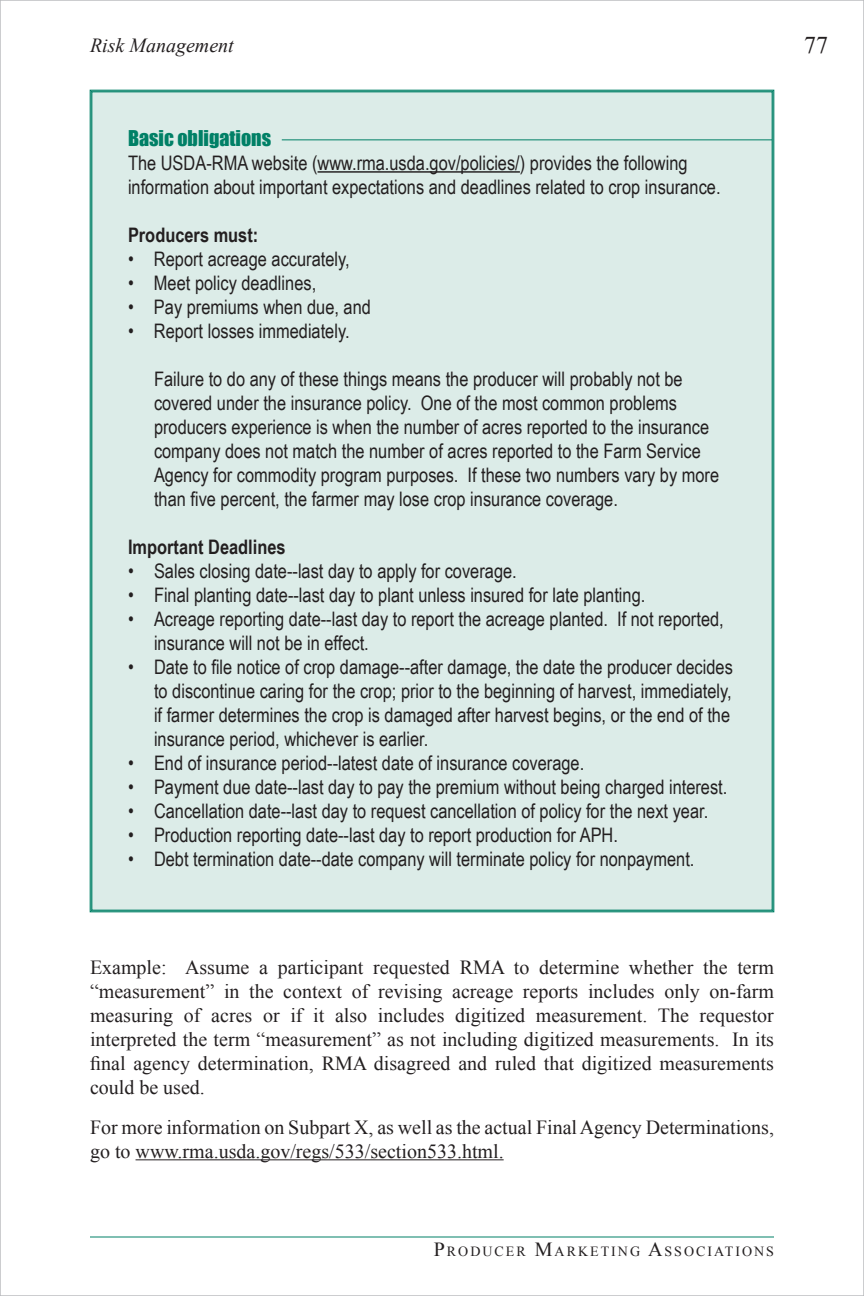
<style>
.page{position:relative;width:864px;height:1296px;background:#fff}
.page>*{position:absolute;margin:0;border:0;box-sizing:border-box;transform-origin:0 0}
.t1{font:24px "Times New Roman";color:#231f20}
.t2{font:20px/24px "Arial Narrow";color:#231f20}
.t3{font:20px/24px "Times New Roman";color:#231f20;text-align:justify}
.t4{font:700 20px "Arial Narrow";color:#231f20}
.t5{font:20px "Impact";color:#008066}
.t6{font:italic 20px "Times New Roman";color:#231f20}
.t7{font:14px "Times New Roman";letter-spacing:.145em;color:#231f20}
.s1{font-size:20px}
</style>
<div class="page">
<hr style="left:90px;top:1236px;width:684px;height:2px;background:#008066">
<div style="left:90px;top:90px;width:684px;height:822px;background:#dcece8"></div>
<hr style="left:318px;top:171px;width:202px;height:2px;background:#231f20">
<hr style="left:282px;top:139px;width:490px;height:1px;background:#008066">
<hr style="left:136px;top:1159px;width:368px;height:1px;background:#231f20">
<p class="t6" style="left:90px;top:32px;width:145px">Risk Management</p>
<p class="t1" style="left:804px;top:28px;width:25px">77</p>
<p class="t5" style="left:128px;top:122px;width:145px">Basic obligations</p>
<p class="t2" style="left:128px;top:150px;width:594px">The USDA-RMA website (www.rma.usda.gov/policies/) provides the following information about important expectations and deadlines related to crop insurance.</p>
<p class="t4" style="left:128px;top:220px;width:132px">Producers must:</p>
<p class="t2" style="left:128px;top:246px;width:223px">• Report acreage accurately,</p>
<p class="t2" style="left:128px;top:270px;width:190px">• Meet policy deadlines,</p>
<p class="t2" style="left:128px;top:294px;width:244px">• Pay premiums when due, and</p>
<p class="t2" style="left:128px;top:318px;width:223px">• Report losses immediately.</p>
<p class="t2" style="left:154px;top:366px;width:567px">Failure to do any of these things means the producer will probably not be covered under the insurance policy. One of the most common problems producers experience is when the number of acres reported to the insurance company does not match the number of acres reported to the Farm Service Agency for commodity program purposes. If these two numbers vary by more than five percent, the farmer may lose crop insurance coverage.</p>
<p class="t4" style="left:128px;top:532px;width:159px">Important Deadlines</p>
<p class="t2" style="left:128px;top:558px;width:390px">• Sales closing date--last day to apply for coverage.</p>
<p class="t2" style="left:128px;top:582px;width:519px">• Final planting date--last day to plant unless insured for late planting.</p>
<p class="t2" style="left:154px;top:606px;width:571px;text-indent:-26px">• Acreage reporting date--last day to report the acreage planted. If not reported, insurance will not be in effect.</p>
<p class="t2" style="left:154px;top:654px;width:580px;text-indent:-26px">• Date to file notice of crop damage--after damage, the date the producer decides to discontinue caring for the crop; prior to the beginning of harvest, immediately, if farmer determines the crop is damaged after harvest begins, or the end of the insurance period, whichever is earlier.</p>
<p class="t2" style="left:128px;top:750px;width:458px">• End of insurance period--latest date of insurance coverage.</p>
<p class="t2" style="left:128px;top:774px;width:601px">• Payment due date--last day to pay the premium without being charged interest.</p>
<p class="t2" style="left:128px;top:798px;width:582px">• Cancellation date--last day to request cancellation of policy for the next year.</p>
<p class="t2" style="left:128px;top:822px;width:492px">• Production reporting date--last day to report production for APH.</p>
<p class="t2" style="left:128px;top:846px;width:568px">• Debt termination date--date company will terminate policy for nonpayment.</p>
<p class="t3" style="left:90px;top:955px;width:686px">Example: Assume a participant requested RMA to determine whether the term “measurement” in the context of revising acreage reports includes only on-farm measuring of acres or if it also includes digitized measurement. The requestor interpreted the term “measurement” as not including digitized measurements. In its final agency determination, RMA disagreed and ruled that digitized measurements could be used.</p>
<p class="t3" style="left:90px;top:1115px;width:686px">For more information on Subpart X, as well as the actual Final Agency Determinations, go to www.rma.usda.gov/regs/533/section533.html.</p>
<p class="t7" style="left:434px;top:1242px;width:342px"><span class="s1">P</span>RODUCER <span class="s1">M</span>ARKETING <span class="s1">A</span>SSOCIATIONS</p>
</div>
